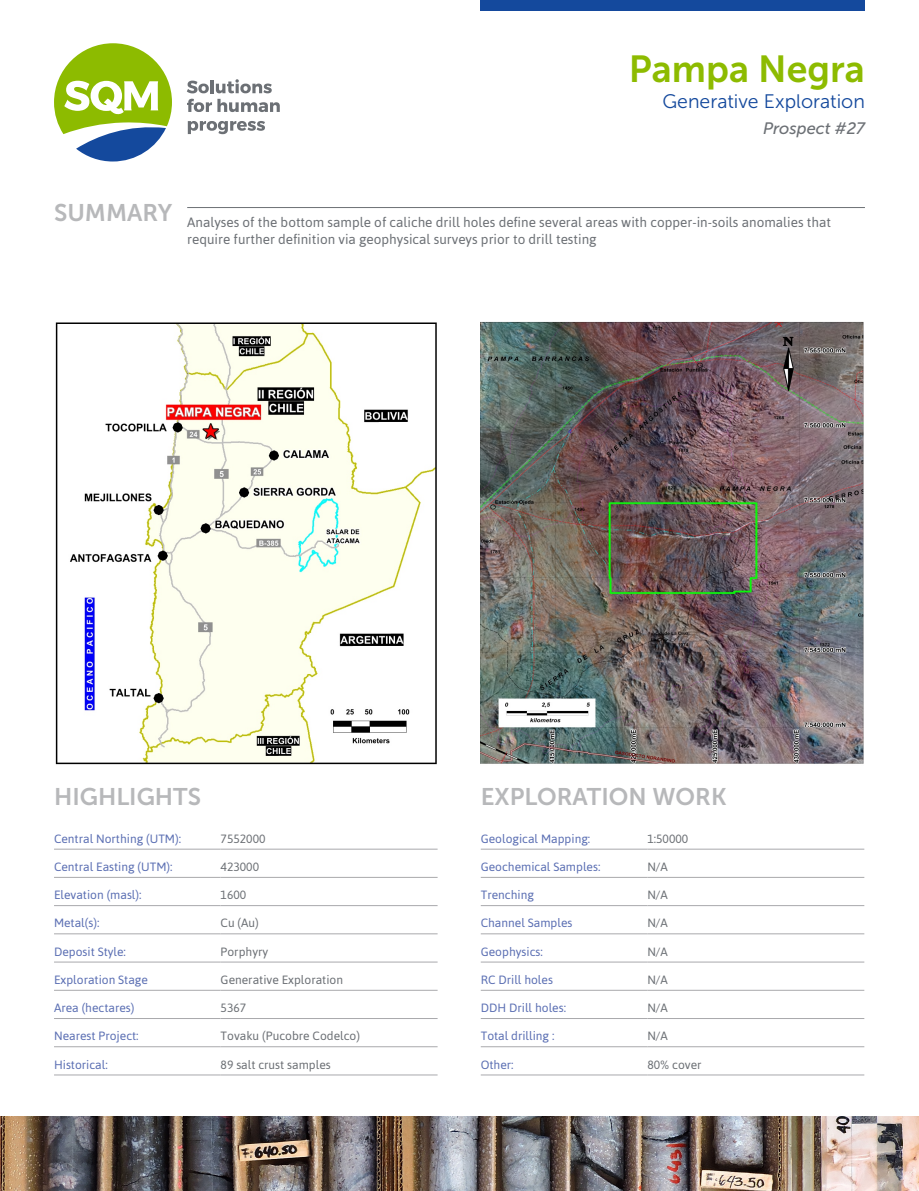
<style>
.page{position:relative;width:919px;height:1191px;background:#fff}
.page>*{position:absolute;margin:0;border:0;box-sizing:border-box;transform-origin:0 0}
.Titulo{font:37.5px "Museo Sans 700";color:#8dbb00}
.Subtitulo{font:24px "Museo Sans 700";color:#b7b8ba}
.Titulo_2{font:19.5px "Museo Sans 300";color:#14499d}
.Nr_proyecto{font:italic 16.5px "Museo Sans 500";color:#6c7075}
.Texto{font:13.5px/16.2px "Asap";color:#6c7075}
.col1{font:12px "Asap";color:#5b6fb3}
.col2{font:12px "Asap";color:#6c7075}
</style>
<div class="page">
<svg style="left:54px;top:43px;width:118px;height:118px"></svg>
<svg style="left:187px;top:81px;width:22px;height:12px"></svg>
<hr style="left:210px;top:80px;width:4px;height:13px;background:#6c7075">
<svg style="left:216px;top:79px;width:56px;height:14px"></svg>
<svg style="left:187px;top:99px;width:93px;height:13px"></svg>
<svg style="left:188px;top:121px;width:77px;height:13px"></svg>
<div style="left:480px;top:0;width:384px;height:11px;background:#14499d"></div>
<img style="left:0;top:1116px;width:918px;height:75px">
<hr style="left:187px;top:207px;width:677px;height:1px;background:#6c7075">
<img style="left:55px;top:322px;width:382px;height:443px">
<img style="left:480px;top:321px;width:384px;height:443px">
<hr style="left:220px;top:849px;width:217px;height:1px;background:#a9a9ac">
<hr style="left:54px;top:877px;width:166px;height:1px;background:#a9a9ac">
<hr style="left:220px;top:877px;width:217px;height:1px;background:#a9a9ac">
<hr style="left:54px;top:905px;width:166px;height:1px;background:#a9a9ac">
<hr style="left:220px;top:905px;width:217px;height:1px;background:#a9a9ac">
<hr style="left:54px;top:933px;width:166px;height:1px;background:#a9a9ac">
<hr style="left:220px;top:933px;width:217px;height:1px;background:#a9a9ac">
<hr style="left:54px;top:961px;width:166px;height:1px;background:#a9a9ac">
<hr style="left:220px;top:961px;width:217px;height:1px;background:#a9a9ac">
<hr style="left:54px;top:990px;width:166px;height:1px;background:#a9a9ac">
<hr style="left:220px;top:990px;width:217px;height:1px;background:#a9a9ac">
<hr style="left:54px;top:1018px;width:166px;height:1px;background:#a9a9ac">
<hr style="left:220px;top:1018px;width:217px;height:1px;background:#a9a9ac">
<hr style="left:54px;top:1046px;width:166px;height:1px;background:#a9a9ac">
<hr style="left:220px;top:1046px;width:217px;height:1px;background:#a9a9ac">
<hr style="left:54px;top:849px;width:166px;height:1px;background:#a9a9ac">
<hr style="left:54px;top:1074px;width:166px;height:1px;background:#a9a9ac">
<hr style="left:220px;top:1074px;width:217px;height:1px;background:#a9a9ac">
<hr style="left:480px;top:849px;width:167px;height:1px;background:#a9a9ac">
<hr style="left:647px;top:849px;width:217px;height:1px;background:#a9a9ac">
<hr style="left:480px;top:877px;width:167px;height:1px;background:#a9a9ac">
<hr style="left:647px;top:877px;width:217px;height:1px;background:#a9a9ac">
<hr style="left:480px;top:905px;width:167px;height:1px;background:#a9a9ac">
<hr style="left:647px;top:905px;width:217px;height:1px;background:#a9a9ac">
<hr style="left:480px;top:933px;width:167px;height:1px;background:#a9a9ac">
<hr style="left:647px;top:933px;width:217px;height:1px;background:#a9a9ac">
<hr style="left:480px;top:961px;width:167px;height:1px;background:#a9a9ac">
<hr style="left:647px;top:961px;width:217px;height:1px;background:#a9a9ac">
<hr style="left:480px;top:990px;width:167px;height:1px;background:#a9a9ac">
<hr style="left:647px;top:990px;width:217px;height:1px;background:#a9a9ac">
<hr style="left:480px;top:1018px;width:167px;height:1px;background:#a9a9ac">
<hr style="left:647px;top:1018px;width:217px;height:1px;background:#a9a9ac">
<hr style="left:480px;top:1046px;width:167px;height:1px;background:#a9a9ac">
<hr style="left:647px;top:1046px;width:217px;height:1px;background:#a9a9ac">
<hr style="left:480px;top:1074px;width:167px;height:1px;background:#a9a9ac">
<hr style="left:647px;top:1074px;width:217px;height:1px;background:#a9a9ac">
<p class="Titulo" style="left:628px;top:48px;width:238px">Pampa Negra</p>
<p class="Titulo_2" style="left:662px;top:91px;width:204px">Generative Exploration</p>
<p class="Nr_proyecto" style="left:763px;top:119px;width:103px">Prospect #27</p>
<p class="Subtitulo" style="left:54px;top:200px;width:120px">SUMMARY</p>
<p class="Texto" style="left:187px;top:214px;width:645px">Analyses of the bottom sample of caliche drill holes define several areas with copper-in-soils anomalies that require further definition via geophysical surveys prior to drill testing</p>
<p class="Subtitulo" style="left:54px;top:783px;width:148px">HIGHLIGHTS</p>
<p class="Subtitulo" style="left:480px;top:783px;width:247px">EXPLORATION WORK</p>
<p class="col1" style="left:54px;top:831px;width:128px">Central Northing (UTM):</p>
<p class="col2" style="left:220px;top:831px;width:46px">7552000</p>
<p class="col1" style="left:54px;top:859px;width:120px">Central Easting (UTM):</p>
<p class="col2" style="left:220px;top:859px;width:40px">423000</p>
<p class="col1" style="left:54px;top:888px;width:89px">Elevation (masl):</p>
<p class="col2" style="left:220px;top:888px;width:27px">1600</p>
<p class="col1" style="left:54px;top:916px;width:47px">Metal(s):</p>
<p class="col2" style="left:220px;top:916px;width:40px">Cu (Au)</p>
<p class="col1" style="left:54px;top:944px;width:73px">Deposit Style:</p>
<p class="col2" style="left:220px;top:944px;width:49px">Porphyry</p>
<p class="col1" style="left:54px;top:972px;width:95px">Exploration Stage</p>
<p class="col2" style="left:220px;top:972px;width:124px">Generative Exploration</p>
<p class="col1" style="left:54px;top:1001px;width:82px">Area (hectares)</p>
<p class="col2" style="left:220px;top:1001px;width:27px">5367</p>
<p class="col1" style="left:54px;top:1029px;width:86px">Nearest Project:</p>
<p class="col2" style="left:220px;top:1029px;width:141px">Tovaku (Pucobre Codelco)</p>
<p class="col1" style="left:54px;top:1057px;width:55px">Historical:</p>
<p class="col2" style="left:220px;top:1057px;width:112px">89 salt crust samples</p>
<p class="col1" style="left:480px;top:831px;width:111px">Geological Mapping:</p>
<p class="col2" style="left:647px;top:831px;width:42px">1:50000</p>
<p class="col1" style="left:480px;top:859px;width:121px">Geochemical Samples:</p>
<p class="col2" style="left:647px;top:859px;width:22px">N/A</p>
<p class="col1" style="left:480px;top:888px;width:55px">Trenching</p>
<p class="col2" style="left:647px;top:888px;width:22px">N/A</p>
<p class="col1" style="left:480px;top:916px;width:93px">Channel Samples</p>
<p class="col2" style="left:647px;top:916px;width:22px">N/A</p>
<p class="col1" style="left:480px;top:944px;width:64px">Geophysics:</p>
<p class="col2" style="left:647px;top:944px;width:22px">N/A</p>
<p class="col1" style="left:480px;top:972px;width:74px">RC Drill holes</p>
<p class="col2" style="left:647px;top:972px;width:22px">N/A</p>
<p class="col1" style="left:480px;top:1001px;width:87px">DDH Drill holes:</p>
<p class="col2" style="left:647px;top:1001px;width:22px">N/A</p>
<p class="col1" style="left:480px;top:1029px;width:75px">Total drilling :</p>
<p class="col2" style="left:647px;top:1029px;width:22px">N/A</p>
<p class="col1" style="left:480px;top:1057px;width:34px">Other:</p>
<p class="col2" style="left:647px;top:1057px;width:56px">80% cover</p>
</div>
